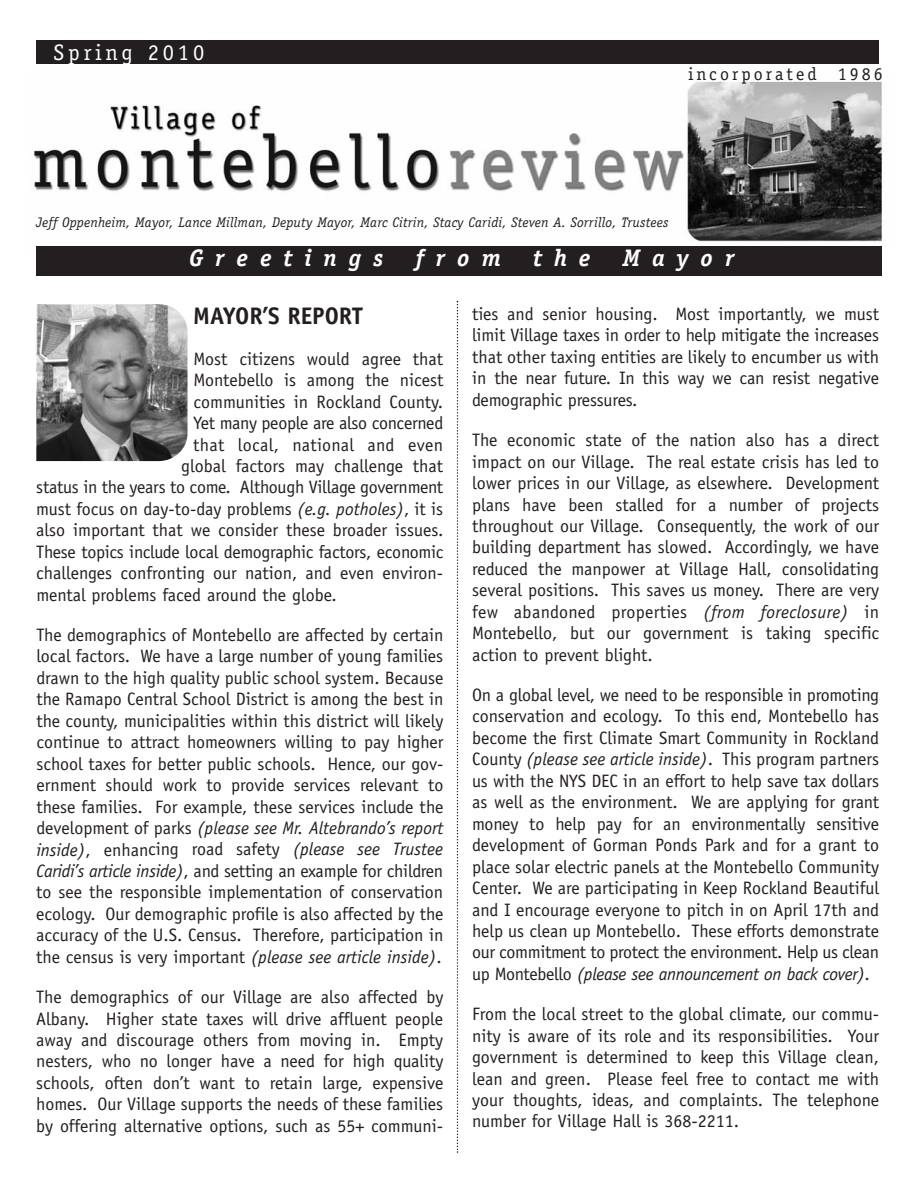
<style>
.page{position:relative;width:918px;height:1188px;background:#fff}
.page>*{position:absolute;margin:0;border:0;box-sizing:border-box;transform-origin:0 0}
.t1{font:italic 700 24px "Officina Serif";letter-spacing:.5em;color:#fff}
.t2{font:700 24px "Officina Sans";color:#231f20}
.t3{font:22.5px "Officina Serif";letter-spacing:.17em;color:#fff}
.t4{font:18px/21.5px "Officina Sans";color:#231f20;text-align:justify}
.t5{font:18px "Officina Serif";letter-spacing:.17em;color:#231f20}
.t6{font:italic 13.95px "Officina Serif";letter-spacing:.01em;color:#231f20}
.s1{font-style:italic}
</style>
<div class="page">
<img style="left:34px;top:81px;width:849px;height:161px">
<div style="left:36px;top:40px;width:843px;height:24px;background:#231f20"></div>
<div style="left:36px;top:246px;width:846px;height:29px;background:#231f20"></div>
<img style="left:36px;top:304px;width:152px;height:157px">
<svg style="left:457px;top:301px;width:1px;height:852px"></svg>
<p class="t3" style="left:54px;top:39px;width:152px">Spring 2010</p>
<p class="t5" style="left:688px;top:63px;width:196px">incorporated 1986</p>
<p class="t6" style="left:36px;top:215px;width:634px">Jeff Oppenheim, Mayor, Lance Millman, Deputy Mayor, Marc Citrin, Stacy Caridi, Steven A. Sorrillo, Trustees</p>
<h1 class="t1" style="left:189px;top:249px;width:196px">Greetings</h1>
<h1 class="t1" style="left:416px;top:249px;width:87px">from</h1>
<h1 class="t1" style="left:533px;top:249px;width:59px">the</h1>
<h1 class="t1" style="left:623px;top:249px;width:113px">Mayor</h1>
<h1 class="t2" style="left:193px;top:307px;width:171px">MAYOR’S REPORT</h1>
<p class="t4" style="left:194px;top:349px;width:251px">Most citizens would agree that</p>
<p class="t4" style="left:194px;top:371px;width:251px">Montebello is among the nicest</p>
<p class="t4" style="left:194px;top:392px;width:251px">communities in Rockland County.</p>
<p class="t4" style="left:194px;top:414px;width:251px">Yet many people are also concerned</p>
<p class="t4" style="left:193px;top:435px;width:251px">that local, national and even</p>
<p class="t4" style="left:181px;top:457px;width:264px">global factors may challenge that</p>
<p class="t4" style="left:36px;top:478px;width:408px">status in the years to come. Although Village government</p>
<p class="t4" style="left:36px;top:500px;width:408px">must focus on day-to-day problems <span class="s1">(e.g. potholes)</span>, it is</p>
<p class="t4" style="left:36px;top:521px;width:409px">also important that we consider these broader issues.</p>
<p class="t4" style="left:36px;top:542px;width:409px">These topics include local demographic factors, economic</p>
<p class="t4" style="left:36px;top:564px;width:408px">challenges confronting our nation, and even environ-</p>
<p class="t4" style="left:36px;top:585px;width:302px">mental problems faced around the globe.</p>
<p class="t4" style="left:36px;top:626px;width:409px">The demographics of Montebello are affected by certain local factors. We have a large number of young families drawn to the high quality public school system. Because the Ramapo Central School District is among the best in the county, municipalities within this district will likely continue to attract homeowners willing to pay higher school taxes for better public schools. Hence, our gov&shy;ernment should work to provide services relevant to these families. For example, these services include the development of parks <span class="s1">(please see Mr. Altebrando’s report inside)</span>, enhancing road safety <span class="s1">(please see Trustee Caridi’s article inside)</span>, and setting an example for children to see the responsible implementation of conservation ecology. Our demographic profile is also affected by the accuracy of the U.S. Census. Therefore, participation in the census is very important <span class="s1">(please see article inside)</span>.</p>
<p class="t4" style="left:36px;top:988px;width:409px">The demographics of our Village are also affected by Albany. Higher state taxes will drive affluent people away and discourage others from moving in. Empty nesters, who no longer have a need for high quality schools, often don’t want to retain large, expensive homes. Our Village supports the needs of these families by offering alternative options, such as 55+ communi-</p>
<p class="t4" style="left:472px;top:305px;width:409px">ties and senior housing. Most importantly, we must limit Village taxes in order to help mitigate the increases that other taxing entities are likely to encumber us with in the near future. In this way we can resist negative demographic pressures.</p>
<p class="t4" style="left:472px;top:431px;width:409px">The economic state of the nation also has a direct impact on our Village. The real estate crisis has led to lower prices in our Village, as elsewhere. Development plans have been stalled for a number of projects throughout our Village. Consequently, the work of our building department has slowed. Accordingly, we have reduced the manpower at Village Hall, consolidating several positions. This saves us money. There are very few abandoned properties <span class="s1">(from foreclosure)</span> in Montebello, but our government is taking specific action to prevent blight.</p>
<p class="t4" style="left:472px;top:686px;width:409px">On a global level, we need to be responsible in promoting conservation and ecology. To this end, Montebello has become the first Climate Smart Community in Rockland County <span class="s1">(please see article inside)</span>. This program partners us with the NYS DEC in an effort to help save tax dollars as well as the environment. We are applying for grant money to help pay for an environmentally sensitive development of Gorman Ponds Park and for a grant to place solar electric panels at the Montebello Community Center. We are participating in Keep Rockland Beautiful and I encourage everyone to pitch in on April 17th and help us clean up Montebello. These efforts demonstrate our commitment to protect the environment. Help us clean up Montebello <span class="s1">(please see announcement on back cover)</span>.</p>
<p class="t4" style="left:472px;top:1005px;width:409px">From the local street to the global climate, our commu&shy;nity is aware of its role and its responsibilities. Your government is determined to keep this Village clean, lean and green. Please feel free to contact me with your thoughts, ideas, and complaints. The telephone number for Village Hall is 368-2211.</p>
</div>
